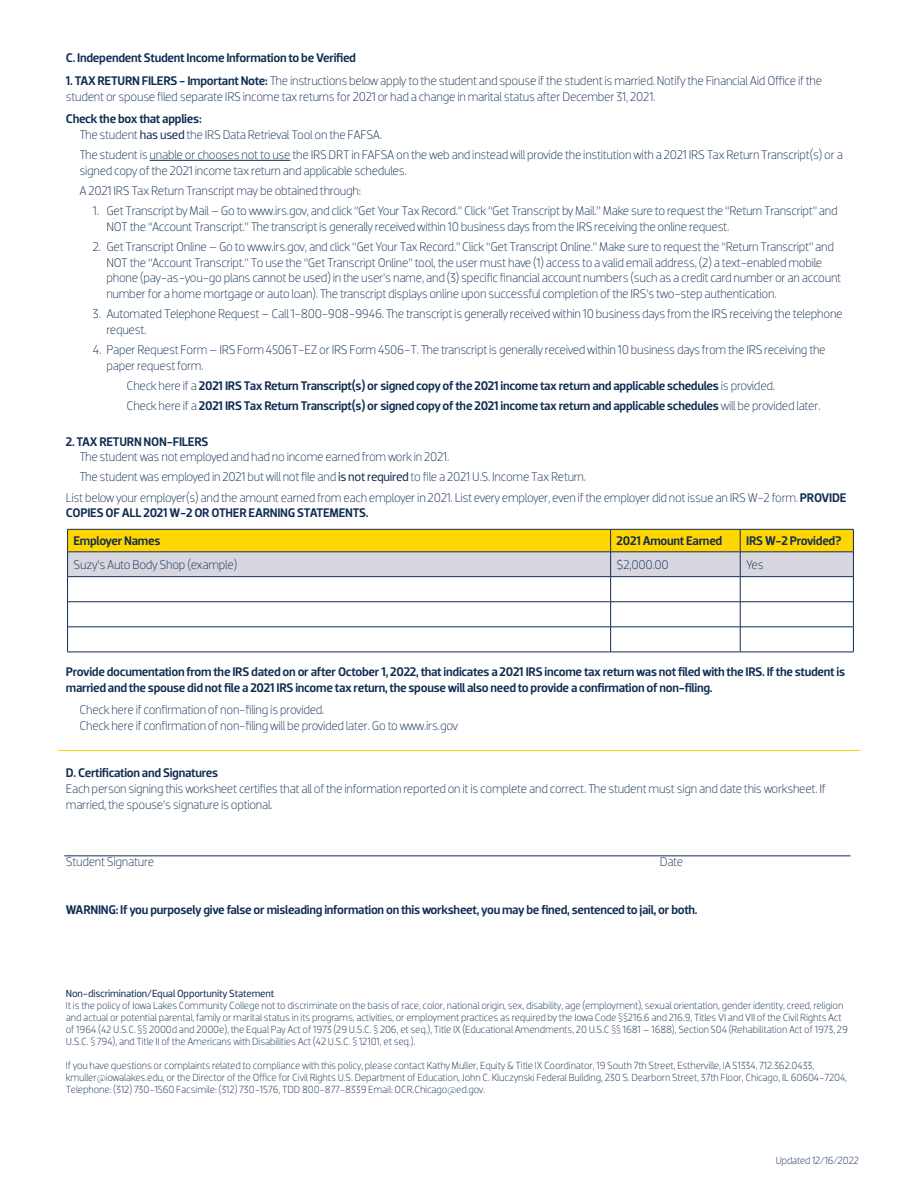
<style>
.page{position:relative;width:918px;height:1188px;background:#fff}
.page>*{position:absolute;margin:0;border:0;box-sizing:border-box;transform-origin:0 0}
.t1{font:300 12.75px/15.8px "Dobra";letter-spacing:-.02em;color:#102c52}
.t2{font:500 12.75px/15.8px "Dobra";letter-spacing:-.02em;color:#102c52}
.t3{font:300 10.5px/12px "Dobra";letter-spacing:-.01em;color:#102c52}
.t4{font:10.5px "Dobra";letter-spacing:-.01em;color:#102c52}
.t5{font:italic 300 10.5px "Dobra";letter-spacing:-.02em;color:#102c52}
.s1{font-weight:500}
.s2{font-weight:400}
.s3{font-weight:300}
</style>
<div class="page">
<svg style="left:67px;top:529px;width:787px;height:123px"></svg>
<hr style="left:67px;top:652px;width:544px;height:1px;background:#102c52">
<hr style="left:611px;top:652px;width:129px;height:1px;background:#102c52">
<hr style="left:740px;top:652px;width:114px;height:1px;background:#102c52">
<hr style="left:58px;top:750px;width:802px;height:1px;background:#ffd600">
<hr style="left:64px;top:856px;width:786px;height:1px;background:#102c52">
<hr style="left:150px;top:160px;width:140px;height:1px;background:#102c52">
<p class="t2" style="left:66px;top:50px;width:292px">C. Independent Student Income Information to be Verified</p>
<p class="t1" style="left:66px;top:73px;width:758px"><span class="s1">1. TAX RETURN FILERS - Important Note:</span> The instructions below apply to the student and spouse if the student is married. Notify the Financial Aid Office if the student or spouse filed separate IRS income tax returns for 2021 or had a change in marital status after December 31, 2021.</p>
<p class="t2" style="left:66px;top:111px;width:137px">Check the box that applies:</p>
<p class="t1" style="left:79px;top:127px;width:304px">The student <span class="s2">has used</span> the IRS Data Retrieval Tool on the FAFSA.</p>
<p class="t1" style="left:79px;top:147px;width:765px">The student is unable or chooses not to use the IRS DRT in FAFSA on the web and instead will provide the institution with a 2021 IRS Tax Return Transcript(s) or a signed copy of the 2021 income tax return and applicable schedules.</p>
<p class="t1" style="left:79px;top:183px;width:283px">A 2021 IRS Tax Return Transcript may be obtained through:</p>
<p class="t1" style="left:106px;top:203px;width:733px;text-indent:-14px">1. Get Transcript by Mail – Go to www.irs.gov, and click “Get Your Tax Record.” Click “Get Transcript by Mail.” Make sure to request the “Return Transcript” and<br>NOT the “Account Transcript.” The transcript is generally received within 10 business days from the IRS receiving the online request.</p>
<p class="t1" style="left:106px;top:239px;width:736px;text-indent:-14px">2. Get Transcript Online – Go to www.irs.gov, and click “Get Your Tax Record.” Click “Get Transcript Online.” Make sure to request the “Return Transcript” and NOT the “Account Transcript.” To use the “Get Transcript Online” tool, the user must have (1) access to a valid email address, (2) a text-enabled mobile phone (pay-as-you-go plans cannot be used) in the user’s name, and (3) specific financial account numbers (such as a credit card number or an account number for a home mortgage or auto loan). The transcript displays online upon successful completion of the IRS’s two-step authentication.</p>
<p class="t1" style="left:106px;top:306px;width:738px;text-indent:-14px">3. Automated Telephone Request – Call 1-800-908-9946. The transcript is generally received within 10 business days from the IRS receiving the telephone request.</p>
<p class="t1" style="left:106px;top:342px;width:721px;text-indent:-14px">4. Paper Request Form – IRS Form 4506T-EZ or IRS Form 4506-T. The transcript is generally received within 10 business days from the IRS receiving the paper request form.</p>
<p class="t2" style="left:127px;top:378px;width:650px"><span class="s3">Check here if a</span> 2021 IRS Tax Return Transcript(s) or signed copy of the 2021 income tax return and applicable schedules <span class="s3">is provided.</span></p>
<p class="t2" style="left:127px;top:398px;width:696px"><span class="s3">Check here if a</span> 2021 IRS Tax Return Transcript(s) or signed copy of the 2021 income tax return and applicable schedules <span class="s3">will be provided later.</span></p>
<p class="t2" style="left:66px;top:434px;width:144px">2. TAX RETURN NON-FILERS</p>
<p class="t1" style="left:79px;top:449px;width:372px">The student was not employed and had no income earned from work in 2021.</p>
<p class="t1" style="left:79px;top:469px;width:508px">The student was employed in 2021 but will not file and <span class="s2">is not required</span> to file a 2021 U.S. Income Tax Return.</p>
<p class="t1" style="left:66px;top:489px;width:782px">List below your employer(s) and the amount earned from each employer in 2021. List every employer, even if the employer did not issue an IRS W-2 form. <span class="s1">PROVIDE<br>COPIES OF ALL 2021 W-2 OR OTHER EARNING STATEMENTS.</span></p>
<p class="t2" style="left:74px;top:533px;width:89px">Employer Names</p>
<p class="t2" style="left:617px;top:533px;width:107px">2021 Amount Earned</p>
<p class="t2" style="left:746px;top:533px;width:97px">IRS W-2 Provided?</p>
<p class="t1" style="left:74px;top:557px;width:165px">Suzy’s Auto Body Shop (example)</p>
<p class="t1" style="left:617px;top:557px;width:54px">$2,000.00</p>
<p class="t1" style="left:746px;top:557px;width:19px">Yes</p>
<p class="t2" style="left:66px;top:664px;width:781px">Provide documentation from the IRS dated on or after October 1, 2022, that indicates a 2021 IRS income tax return was not filed with the IRS. If the student is married and the spouse did not file a 2021 IRS income tax return, the spouse will also need to provide a confirmation of non-filing.</p>
<p class="t1" style="left:79px;top:702px;width:247px">Check here if confirmation of non-filing is provided.</p>
<p class="t1" style="left:79px;top:718px;width:380px">Check here if confirmation of non-filing will be provided later. Go to www.irs.gov</p>
<p class="t2" style="left:66px;top:765px;width:154px">D. Certification and Signatures</p>
<p class="t1" style="left:66px;top:781px;width:762px">Each person signing this worksheet certifies that all of the information reported on it is complete and correct. The student must sign and date this worksheet. If married, the spouse’s signature is optional.</p>
<p class="t1" style="left:66px;top:854px;width:90px">Student Signature</p>
<p class="t1" style="left:660px;top:854px;width:25px">Date</p>
<p class="t2" style="left:66px;top:902px;width:633px">WARNING: If you purposely give false or misleading information on this worksheet, you may be fined, sentenced to jail, or both.</p>
<p class="t4" style="left:66px;top:988px;width:210px">Non-discrimination/Equal Opportunity Statement</p>
<p class="t3" style="left:66px;top:1000px;width:784px">It is the policy of Iowa Lakes Community College not to discriminate on the basis of race, color, national origin, sex, disability, age (employment), sexual orientation, gender identity, creed, religion and actual or potential parental, family or marital status in its programs, activities, or employment practices as required by the Iowa Code §§216.6 and 216.9, Titles VI and VII of the Civil Rights Act of 1964 (42 U.S.C. §§ 2000d and 2000e), the Equal Pay Act of 1973 (29 U.S.C. § 206, et seq.), Title IX (Educational Amendments, 20 U.S.C §§ 1681 – 1688), Section 504 (Rehabilitation Act of 1973, 29<br>U.S.C. § 794), and Title II of the Americans with Disabilities Act (42 U.S.C. § 12101, et seq.).</p>
<p class="t3" style="left:66px;top:1060px;width:783px">If you have questions or complaints related to compliance with this policy, please contact Kathy Muller, Equity &amp; Title IX Coordinator, 19 South 7th Street, Estherville, IA 51334, 712.362.0433, kmuller@iowalakes.edu, or the Director of the Office for Civil Rights U.S. Department of Education, John C. Kluczynski Federal Building, 230 S. Dearborn Street, 37th Floor, Chicago, IL 60604-7204,<br>Telephone: (312) 730-1560 Facsimile: (312) 730-1576, TDD 800-877-8339 Email: OCR.Chicago@ed.gov.</p>
<p class="t5" style="left:775px;top:1155px;width:85px">Updated 12/16/2022</p>
</div>
